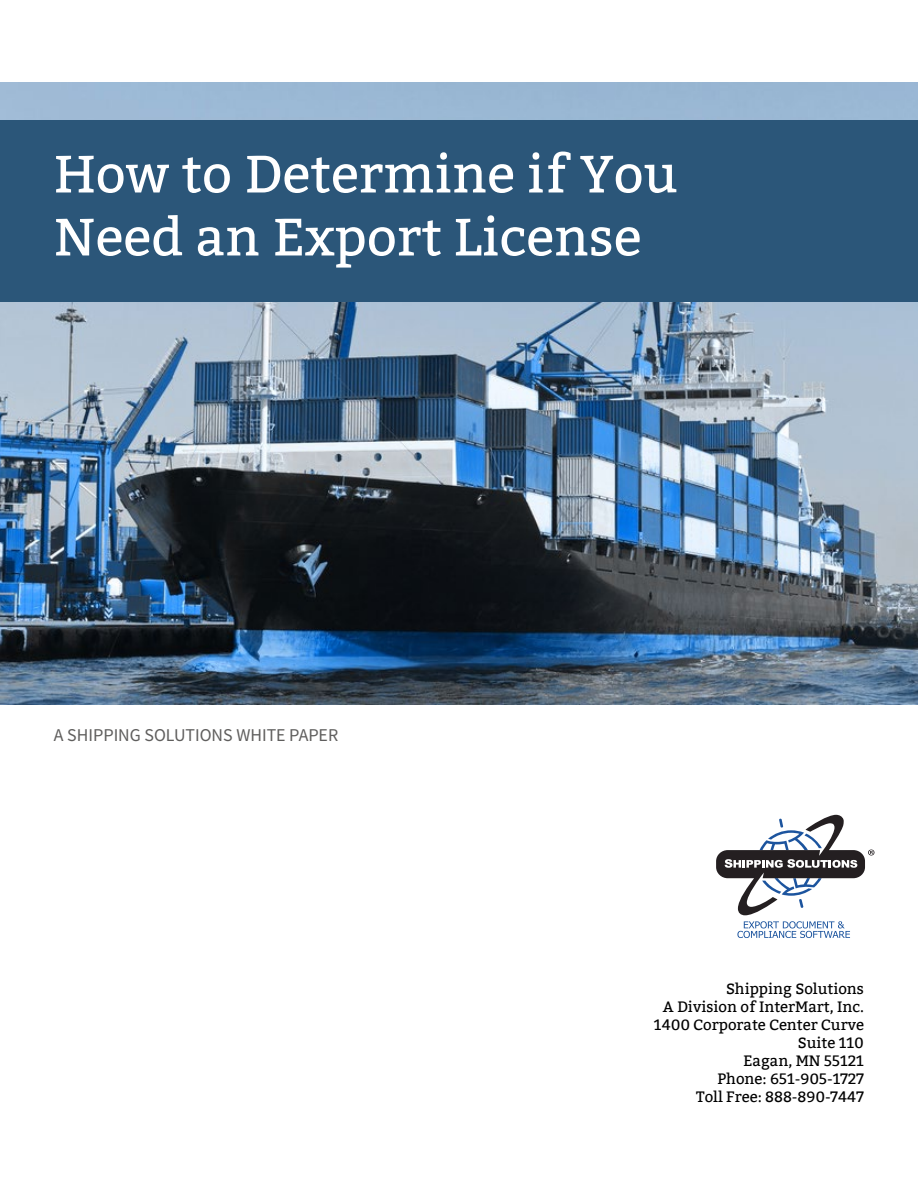
<style>
.page{position:relative;width:918px;height:1188px;background:#fff}
.page>*{position:absolute;margin:0;border:0;box-sizing:border-box;transform-origin:0 0}
.t1{font:52.5px/63px "Bitter";color:#fff}
.t2{font:18px "Source Sans Pro";color:#5f5e5d}
.t3{font:15px/18px "Bitter";color:#000;text-align:right}
</style>
<div class="page">
<img style="left:0;top:82px;width:918px;height:622px">
<div style="left:0;top:121px;width:918px;height:181px;background:#2b5679"></div>
<svg style="left:716px;top:815px;width:158px;height:100px"></svg>
<svg style="left:737px;top:921px;width:113px;height:17px"></svg>
<h1 class="t1" style="left:54px;top:143px;width:625px">How to Determine if You<br>Need an Export License</h1>
<p class="t2" style="left:54px;top:724px;width:286px">A SHIPPING SOLUTIONS WHITE PAPER</p>
<p class="t3" style="left:654px;top:980px;width:212px">Shipping Solutions<br>A Division of InterMart, Inc.<br>1400 Corporate Center Curve<br>Suite 110<br>Eagan, MN 55121<br>Phone: 651-905-1727<br>Toll Free: 888-890-7447</p>
</div>
